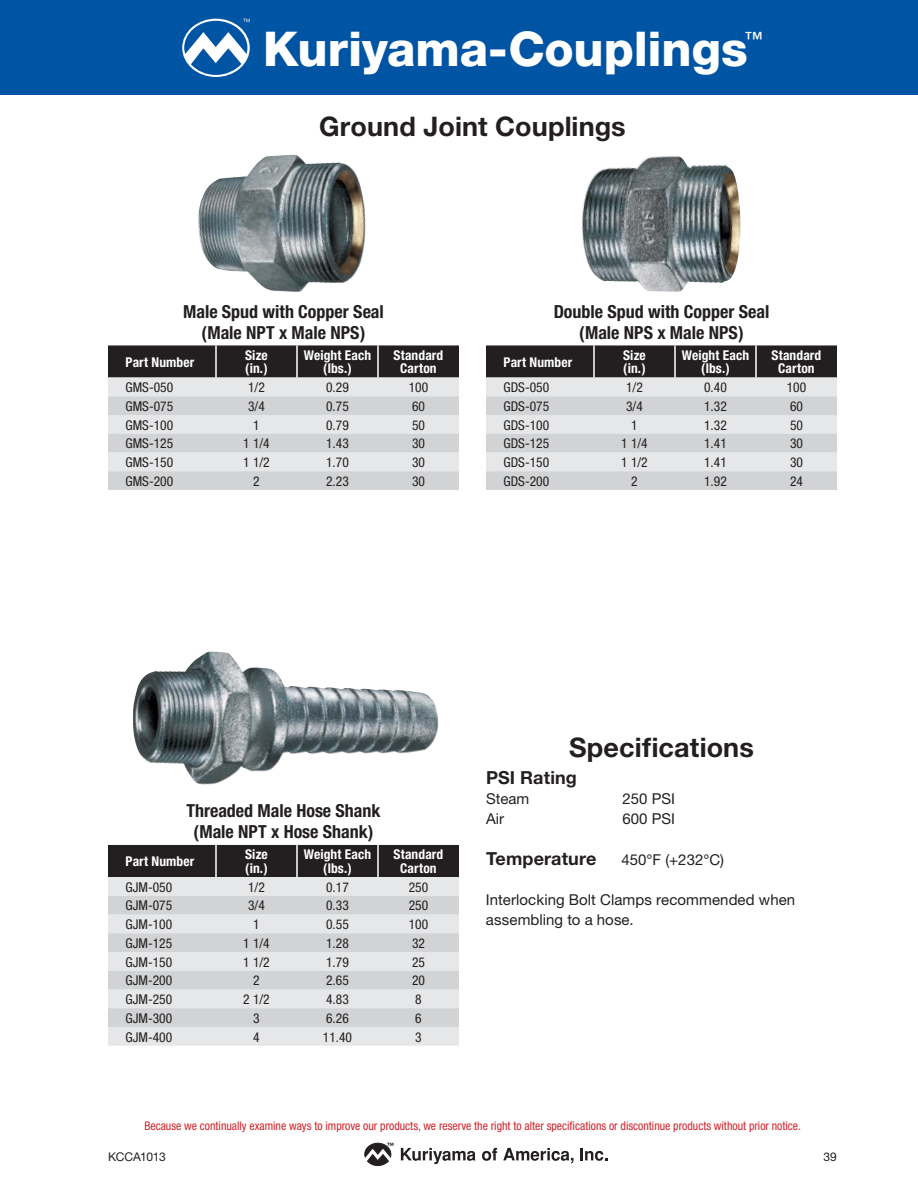
<style>
.page{position:relative;width:918px;height:1188px;background:#fff}
.page>*{position:absolute;margin:0;border:0;box-sizing:border-box;transform-origin:0 0}
.t1{font:800 48px "Helvetica Neue";color:#fff}
.t2{font:700 27px "Helvetica Neue";letter-spacing:.005em;color:#231f20}
.t3{font:500 18.3px "Helvetica Neue";color:#fff}
.t4{font:700 condensed 18px/21px "Helvetica Neue";color:#231f20;text-align:center}
.t5{font:700 18px "Helvetica Neue";letter-spacing:.01em;color:#231f20}
.t6{font:15px/20.2px "Helvetica Neue";color:#231f20}
.t7{font:condensed 13.5px "Helvetica Neue";color:#231f20}
.t8{font:700 condensed 13.5px/13.5px "Helvetica Neue";letter-spacing:.01em;color:#fff;text-align:center}
.t9{font:condensed 12px "Helvetica Neue";color:#d2232a}
.t10{font:12px "Helvetica Neue";letter-spacing:-.02em;color:#231f20}
.t11{font:700 7.35px "Helvetica Neue";color:#231f20}
.s1{font-stretch:condensed}
</style>
<div class="page">
<svg style="left:364px;top:1143px;width:27px;height:23px"></svg>
<svg style="left:401px;top:1148px;width:75px;height:16px"></svg>
<svg style="left:482px;top:1148px;width:15px;height:13px"></svg>
<svg style="left:503px;top:1148px;width:71px;height:15px"></svg>
<svg style="left:580px;top:1148px;width:28px;height:13px"></svg>
<div style="left:0;top:0;width:918px;height:94px;background:#0054a4"></div>
<svg style="left:182px;top:19px;width:68px;height:58px"></svg>
<svg style="left:108px;top:345px;width:351px;height:145px;background:#b3b4b5"></svg>
<hr style="left:377px;top:345px;width:2px;height:33px;background:#fff">
<hr style="left:296px;top:345px;width:2px;height:33px;background:#fff">
<hr style="left:215px;top:345px;width:2px;height:33px;background:#fff">
<svg style="left:486px;top:345px;width:351px;height:145px;background:#b3b4b5"></svg>
<hr style="left:755px;top:345px;width:2px;height:33px;background:#fff">
<hr style="left:674px;top:345px;width:2px;height:33px;background:#fff">
<hr style="left:593px;top:345px;width:2px;height:33px;background:#fff">
<div style="left:108px;top:845px;width:351px;height:32px;background:#231f20"></div>
<div style="left:108px;top:877px;width:351px;height:169px;background:#e6e7e8"></div>
<svg style="left:108px;top:896px;width:351px;height:131px;background:#dadbdc"></svg>
<hr style="left:377px;top:845px;width:2px;height:32px;background:#fff">
<hr style="left:296px;top:845px;width:2px;height:32px;background:#fff">
<hr style="left:215px;top:845px;width:2px;height:32px;background:#fff">
<img style="left:198px;top:155px;width:168px;height:137px">
<img style="left:133px;top:652px;width:306px;height:133px">
<img style="left:582px;top:156px;width:159px;height:136px">
<h1 class="t1" style="left:263px;top:31px;width:486px">Kuriyama-Couplings</h1>
<h3 class="t3" style="left:745px;top:32px;width:20px">™</h3>
<h2 class="t2" style="left:319px;top:117px;width:308px">Ground Joint Couplings</h2>
<h3 class="t4" style="left:183px;top:302px;width:202px">Male Spud with Copper Seal (Male NPT x Male NPS)</h3>
<p class="t8" style="left:126px;top:356px;width:70px">Part Number</p>
<p class="t8" style="left:245px;top:350px;width:24px;text-align:left">Size (in.)</p>
<p class="t8" style="left:304px;top:350px;width:69px">Weight Each (lbs.)</p>
<p class="t8" style="left:394px;top:350px;width:51px">Standard<br>Carton</p>
<p class="t7" style="left:126px;top:383px;width:49px">GMS-050</p>
<p class="t7" style="left:248px;top:383px;width:18px">1/2</p>
<p class="t7" style="left:326px;top:383px;width:24px">0.29</p>
<p class="t7" style="left:409px;top:383px;width:21px">100</p>
<p class="t7" style="left:126px;top:401px;width:49px">GMS-075</p>
<p class="t7" style="left:248px;top:401px;width:18px">3/4</p>
<p class="t7" style="left:326px;top:401px;width:24px">0.75</p>
<p class="t7" style="left:412px;top:401px;width:14px">60</p>
<p class="t7" style="left:126px;top:420px;width:49px">GMS-100</p>
<p class="t7" style="left:253px;top:420px;width:8px">1</p>
<p class="t7" style="left:326px;top:420px;width:24px">0.79</p>
<p class="t7" style="left:412px;top:420px;width:14px">50</p>
<p class="t7" style="left:126px;top:439px;width:49px">GMS-125</p>
<p class="t7" style="left:243px;top:439px;width:28px">1 1/4</p>
<p class="t7" style="left:326px;top:439px;width:24px">1.43</p>
<p class="t7" style="left:412px;top:439px;width:14px">30</p>
<p class="t7" style="left:126px;top:458px;width:49px">GMS-150</p>
<p class="t7" style="left:243px;top:458px;width:28px">1 1/2</p>
<p class="t7" style="left:326px;top:458px;width:24px">1.70</p>
<p class="t7" style="left:412px;top:458px;width:14px">30</p>
<p class="t7" style="left:126px;top:476px;width:49px">GMS-200</p>
<p class="t7" style="left:253px;top:476px;width:8px">2</p>
<p class="t7" style="left:326px;top:476px;width:24px">2.23</p>
<p class="t7" style="left:412px;top:476px;width:14px">30</p>
<h3 class="t4" style="left:554px;top:302px;width:217px">Double Spud with Copper Seal (Male NPS x Male NPS)</h3>
<p class="t8" style="left:504px;top:356px;width:70px">Part Number</p>
<p class="t8" style="left:623px;top:350px;width:24px;text-align:left">Size (in.)</p>
<p class="t8" style="left:682px;top:350px;width:69px">Weight Each (lbs.)</p>
<p class="t8" style="left:772px;top:350px;width:51px">Standard<br>Carton</p>
<p class="t7" style="left:504px;top:383px;width:47px">GDS-050</p>
<p class="t7" style="left:626px;top:383px;width:18px">1/2</p>
<p class="t7" style="left:704px;top:383px;width:24px">0.40</p>
<p class="t7" style="left:787px;top:383px;width:21px">100</p>
<p class="t7" style="left:504px;top:401px;width:47px">GDS-075</p>
<p class="t7" style="left:626px;top:401px;width:18px">3/4</p>
<p class="t7" style="left:704px;top:401px;width:24px">1.32</p>
<p class="t7" style="left:790px;top:401px;width:14px">60</p>
<p class="t7" style="left:504px;top:420px;width:47px">GDS-100</p>
<p class="t7" style="left:631px;top:420px;width:8px">1</p>
<p class="t7" style="left:704px;top:420px;width:24px">1.32</p>
<p class="t7" style="left:790px;top:420px;width:14px">50</p>
<p class="t7" style="left:504px;top:439px;width:47px">GDS-125</p>
<p class="t7" style="left:621px;top:439px;width:28px">1 1/4</p>
<p class="t7" style="left:704px;top:439px;width:24px">1.41</p>
<p class="t7" style="left:790px;top:439px;width:14px">30</p>
<p class="t7" style="left:504px;top:458px;width:47px">GDS-150</p>
<p class="t7" style="left:621px;top:458px;width:28px">1 1/2</p>
<p class="t7" style="left:704px;top:458px;width:24px">1.41</p>
<p class="t7" style="left:790px;top:458px;width:14px">30</p>
<p class="t7" style="left:504px;top:476px;width:47px">GDS-200</p>
<p class="t7" style="left:631px;top:476px;width:8px">2</p>
<p class="t7" style="left:704px;top:476px;width:24px">1.92</p>
<p class="t7" style="left:790px;top:476px;width:14px">24</p>
<h3 class="t4" style="left:186px;top:802px;width:196px">Threaded Male Hose Shank (Male NPT x Hose Shank)</h3>
<p class="t8" style="left:126px;top:856px;width:70px">Part Number</p>
<p class="t8" style="left:245px;top:849px;width:24px;text-align:left">Size (in.)</p>
<p class="t8" style="left:304px;top:849px;width:69px">Weight Each (lbs.)</p>
<p class="t8" style="left:394px;top:849px;width:51px">Standard<br>Carton</p>
<p class="t7" style="left:126px;top:882px;width:48px">GJM-050</p>
<p class="t7" style="left:248px;top:882px;width:18px">1/2</p>
<p class="t7" style="left:326px;top:882px;width:24px">0.17</p>
<p class="t7" style="left:409px;top:882px;width:21px">250</p>
<p class="t7" style="left:126px;top:901px;width:48px">GJM-075</p>
<p class="t7" style="left:248px;top:901px;width:18px">3/4</p>
<p class="t7" style="left:326px;top:901px;width:24px">0.33</p>
<p class="t7" style="left:409px;top:901px;width:21px">250</p>
<p class="t7" style="left:126px;top:920px;width:48px">GJM-100</p>
<p class="t7" style="left:253px;top:920px;width:8px">1</p>
<p class="t7" style="left:326px;top:920px;width:24px">0.55</p>
<p class="t7" style="left:409px;top:920px;width:21px">100</p>
<p class="t7" style="left:126px;top:938px;width:48px">GJM-125</p>
<p class="t7" style="left:243px;top:938px;width:28px">1 1/4</p>
<p class="t7" style="left:326px;top:938px;width:24px">1.28</p>
<p class="t7" style="left:412px;top:938px;width:14px">32</p>
<p class="t7" style="left:126px;top:957px;width:48px">GJM-150</p>
<p class="t7" style="left:243px;top:957px;width:28px">1 1/2</p>
<p class="t7" style="left:326px;top:957px;width:24px">1.79</p>
<p class="t7" style="left:412px;top:957px;width:14px">25</p>
<p class="t7" style="left:126px;top:976px;width:48px">GJM-200</p>
<p class="t7" style="left:253px;top:976px;width:8px">2</p>
<p class="t7" style="left:326px;top:976px;width:24px">2.65</p>
<p class="t7" style="left:412px;top:976px;width:14px">20</p>
<p class="t7" style="left:126px;top:995px;width:48px">GJM-250</p>
<p class="t7" style="left:243px;top:995px;width:28px">2 1/2</p>
<p class="t7" style="left:326px;top:995px;width:24px">4.83</p>
<p class="t7" style="left:415px;top:995px;width:8px">8</p>
<p class="t7" style="left:126px;top:1013px;width:48px">GJM-300</p>
<p class="t7" style="left:253px;top:1013px;width:8px">3</p>
<p class="t7" style="left:326px;top:1013px;width:24px">6.26</p>
<p class="t7" style="left:415px;top:1013px;width:8px">6</p>
<p class="t7" style="left:126px;top:1032px;width:48px">GJM-400</p>
<p class="t7" style="left:253px;top:1032px;width:8px">4</p>
<p class="t7" style="left:323px;top:1032px;width:31px">11.40</p>
<p class="t7" style="left:415px;top:1032px;width:8px">3</p>
<h2 class="t2" style="left:569px;top:738px;width:186px">Specifications</h2>
<h3 class="t5" style="left:486px;top:771px;width:92px">PSI Rating</h3>
<p class="t6" style="left:486px;top:790px;width:45px">Steam</p>
<p class="t6" style="left:622px;top:790px;width:54px">250 PSI</p>
<p class="t6" style="left:486px;top:810px;width:20px">Air</p>
<p class="t6" style="left:622px;top:810px;width:54px">600 PSI</p>
<h3 class="t5" style="left:486px;top:852px;width:112px">Temperature</h3>
<p class="t6" style="left:622px;top:851px;width:104px">450<span class="s1">°</span>F (+232<span class="s1">°</span>C)</p>
<p class="t6" style="left:486px;top:891px;width:311px">Interlocking Bolt Clamps recommended when assembling to a hose.</p>
<p class="t9" style="left:144px;top:1121px;width:658px">Because we continually examine ways to improve our products, we reserve the right to alter specifications or discontinue products without prior notice.</p>
<p class="t10" style="left:108px;top:1152px;width:59px">KCCA1013</p>
<p class="t11" style="left:387px;top:1143px;width:9px">™</p>
<p class="t10" style="left:823px;top:1152px;width:15px">39</p>
</div>
